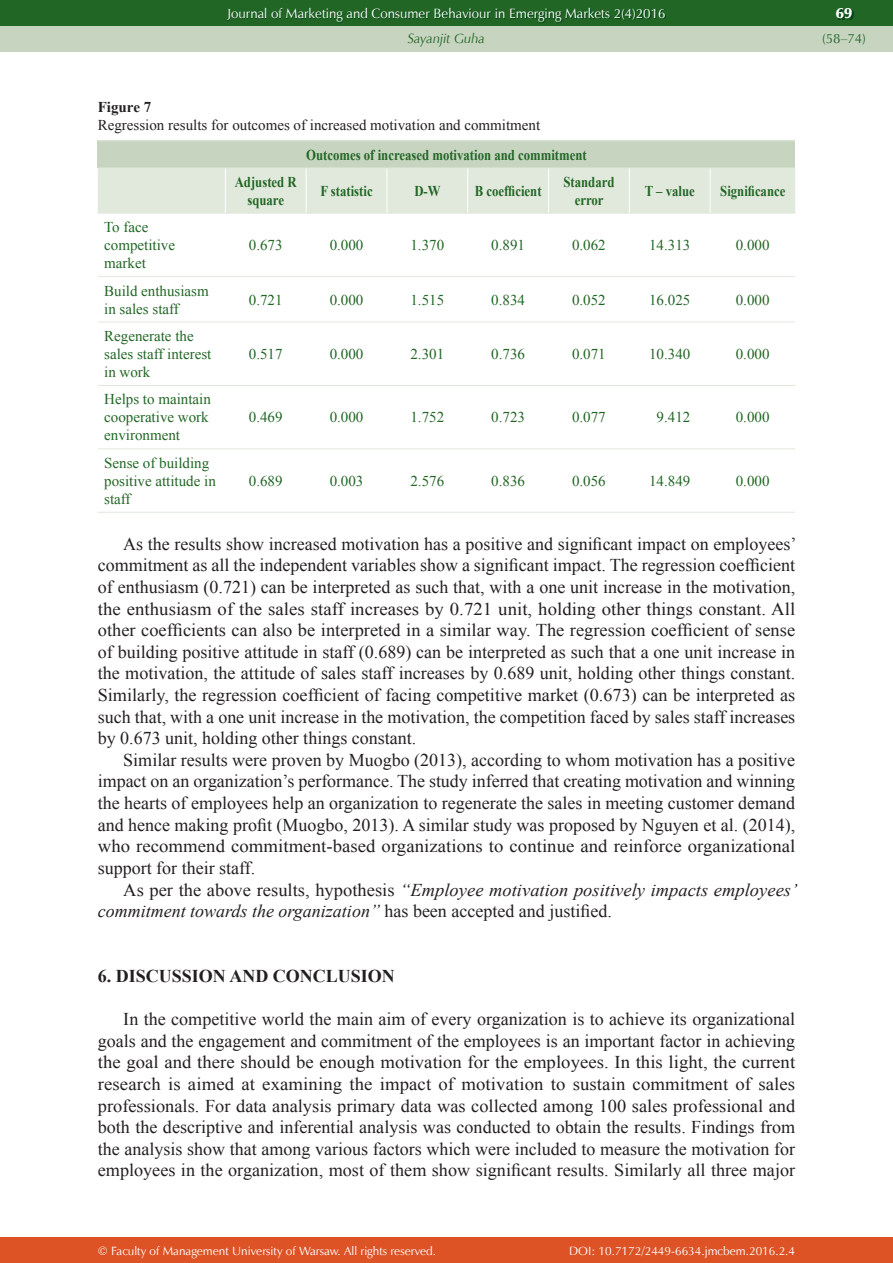
<style>
.page{position:relative;width:893px;height:1263px;background:#fff}
.page>*{position:absolute;margin:0;border:0;box-sizing:border-box;transform-origin:0 0}
.t1{font:18px/21.6px "Times New Roman";color:#231f20;text-align:justify}
.t2{font:italic 18px/21.6px "Times New Roman";color:#231f20}
.t3{font:700 18px "Times New Roman";color:#231f20}
.t4{font:15px/18px "Times New Roman";color:#226625}
.t5{font:700 15px/18px "Times New Roman";color:#226625;text-align:center;scale:.85 1}
.t6{font:15px "Times New Roman";color:#231f20}
.t7{font:700 15px "Times New Roman";color:#231f20}
.t8{font:15px "Zapf Humnst Ult EU";color:#fff}
.t9{font:13.5px "Zapf Humnst EU";color:#fff}
.t10{font:italic 13.5px "Zapf Humnst EU";color:#226625}
.t11{font:13.5px "Zapf Humnst EU";color:#226625}
.t12{font:12px "Zapf Humnst EU";color:#fff}
.s1{font-style:normal}
</style>
<div class="page">
<div style="left:0;top:0;width:893px;height:51px;background:#c6d4c0"></div>
<div style="left:0;top:1237px;width:893px;height:26px;background:#dd5326"></div>
<div style="left:0;top:0;width:893px;height:26px;background:#226625"></div>
<img style="left:228px;top:9px;width:438px;height:14px">
<img style="left:837px;top:10px;width:16px;height:10px">
<div style="left:98px;top:141px;width:697px;height:27px;background:#c6d4c0"></div>
<div style="left:98px;top:169px;width:697px;height:44px;background:#e1e9dd"></div>
<hr style="left:98px;top:140px;width:697px;height:1px;background:#e1e9dd">
<hr style="left:98px;top:168px;width:697px;height:1px;background:#e1e9dd">
<hr style="left:98px;top:213px;width:697px;height:1px;background:#e1e9dd">
<hr style="left:98px;top:276px;width:697px;height:1px;background:#e1e9dd">
<hr style="left:98px;top:322px;width:697px;height:1px;background:#e1e9dd">
<hr style="left:98px;top:385px;width:697px;height:1px;background:#e1e9dd">
<hr style="left:98px;top:448px;width:697px;height:1px;background:#e1e9dd">
<hr style="left:98px;top:512px;width:697px;height:1px;background:#e1e9dd">
<hr style="left:225px;top:168px;width:1px;height:45px;background:#fff">
<hr style="left:306px;top:168px;width:1px;height:45px;background:#fff">
<hr style="left:387px;top:168px;width:1px;height:45px;background:#fff">
<hr style="left:467px;top:168px;width:1px;height:45px;background:#fff">
<hr style="left:548px;top:168px;width:1px;height:45px;background:#fff">
<hr style="left:629px;top:168px;width:1px;height:45px;background:#fff">
<hr style="left:710px;top:168px;width:1px;height:45px;background:#fff">
<p class="t9" style="left:227px;top:5px;width:440px">Journal of Marketing and Consumer Behaviour in Emerging Markets 2(4)2016</p>
<p class="t10" style="left:408px;top:30px;width:79px">Sayanjit Guha</p>
<p class="t7" style="left:98px;top:99px;width:55px">Figure 7</p>
<p class="t6" style="left:98px;top:117px;width:444px">Regression results for outcomes of increased motivation and commitment</p>
<p class="t5" style="left:306px;top:145px;width:332px">Outcomes of increased motivation and commitment</p>
<p class="t5" style="left:235px;top:173px;width:74px">Adjusted R square</p>
<p class="t5" style="left:320px;top:182px;width:63px">F statistic</p>
<p class="t5" style="left:414px;top:182px;width:32px">D-W</p>
<p class="t5" style="left:475px;top:182px;width:80px">B coefficient</p>
<p class="t5" style="left:563px;top:173px;width:62px">Standard error</p>
<p class="t5" style="left:645px;top:182px;width:60px">T – value</p>
<p class="t5" style="left:720px;top:182px;width:78px">Significance</p>
<p class="t4" style="left:104px;top:218px;width:72px">To face competitive market</p>
<p class="t4" style="left:249px;top:236px;width:35px">0.673</p>
<p class="t4" style="left:330px;top:236px;width:35px">0.000</p>
<p class="t4" style="left:410px;top:236px;width:35px">1.370</p>
<p class="t4" style="left:491px;top:236px;width:35px">0.891</p>
<p class="t4" style="left:572px;top:236px;width:35px">0.062</p>
<p class="t4" style="left:649px;top:236px;width:43px">14.313</p>
<p class="t4" style="left:736px;top:236px;width:35px">0.000</p>
<p class="t4" style="left:104px;top:281px;width:106px">Build enthusiasm in sales staff</p>
<p class="t4" style="left:249px;top:290px;width:35px">0.721</p>
<p class="t4" style="left:330px;top:290px;width:35px">0.000</p>
<p class="t4" style="left:410px;top:290px;width:35px">1.515</p>
<p class="t4" style="left:491px;top:290px;width:35px">0.834</p>
<p class="t4" style="left:572px;top:290px;width:35px">0.052</p>
<p class="t4" style="left:649px;top:290px;width:43px">16.025</p>
<p class="t4" style="left:736px;top:290px;width:35px">0.000</p>
<p class="t4" style="left:104px;top:327px;width:109px">Regenerate the sales staff interest in work</p>
<p class="t4" style="left:249px;top:345px;width:35px">0.517</p>
<p class="t4" style="left:330px;top:345px;width:35px">0.000</p>
<p class="t4" style="left:410px;top:345px;width:35px">2.301</p>
<p class="t4" style="left:491px;top:345px;width:35px">0.736</p>
<p class="t4" style="left:572px;top:345px;width:35px">0.071</p>
<p class="t4" style="left:649px;top:345px;width:43px">10.340</p>
<p class="t4" style="left:736px;top:345px;width:35px">0.000</p>
<p class="t4" style="left:104px;top:390px;width:108px">Helps to maintain cooperative work environment</p>
<p class="t4" style="left:104px;top:454px;width:113px">Sense of building positive attitude in staff</p>
<p class="t4" style="left:249px;top:408px;width:35px">0.469</p>
<p class="t4" style="left:330px;top:408px;width:35px">0.000</p>
<p class="t4" style="left:410px;top:408px;width:35px">1.752</p>
<p class="t4" style="left:491px;top:408px;width:35px">0.723</p>
<p class="t4" style="left:572px;top:408px;width:35px">0.077</p>
<p class="t4" style="left:657px;top:408px;width:35px">9.412</p>
<p class="t4" style="left:736px;top:408px;width:35px">0.000</p>
<p class="t4" style="left:249px;top:472px;width:35px">0.689</p>
<p class="t4" style="left:330px;top:472px;width:35px">0.003</p>
<p class="t4" style="left:410px;top:472px;width:35px">2.576</p>
<p class="t4" style="left:491px;top:472px;width:35px">0.836</p>
<p class="t4" style="left:572px;top:472px;width:35px">0.056</p>
<p class="t4" style="left:649px;top:472px;width:43px">14.849</p>
<p class="t4" style="left:736px;top:472px;width:35px">0.000</p>
<p class="t1" style="left:98px;top:533px;width:700px;text-indent:26px">As the results show increased motivation has a positive and significant impact on employees’ commitment as all the independent variables show a significant impact. The regression coefficient of enthusiasm (0.721) can be interpreted as such that, with a one unit increase in the motivation, the enthusiasm of the sales staff increases by 0.721 unit, holding other things constant. All other coefficients can also be interpreted in a similar way. The regression coefficient of sense of building positive attitude in staff (0.689) can be interpreted as such that a one unit increase in the motivation, the attitude of sales staff increases by 0.689 unit, holding other things constant.<br>Similarly, the regression coefficient of facing competitive market (0.673) can be interpreted as such that, with a one unit increase in the motivation, the competition faced by sales staff increases by 0.673 unit, holding other things constant.</p>
<p class="t1" style="left:98px;top:749px;width:699px;text-indent:26px">Similar results were proven by Muogbo (2013), according to whom motivation has a positive impact on an organization’s performance. The study inferred that creating motivation and winning the hearts of employees help an organization to regenerate the sales in meeting customer demand and hence making profit (Muogbo, 2013). A similar study was proposed by Nguyen et al. (2014), who recommend commitment-based organizations to continue and reinforce organizational support for their staff.</p>
<p class="t2" style="left:98px;top:879px;width:701px;text-indent:26px"><span class="s1">As per the above results, hypothesis</span> “Employee motivation positively impacts employees’ commitment towards the organization” <span class="s1">has been accepted and justified.</span></p>
<p class="t3" style="left:98px;top:966px;width:299px">6. DISCUSSION AND CONCLUSION</p>
<p class="t1" style="left:98px;top:1008px;width:699px;text-indent:26px">In the competitive world the main aim of every organization is to achieve its organizational goals and the engagement and commitment of the employees is an important factor in achieving the goal and there should be enough motivation for the employees. In this light, the current research is aimed at examining the impact of motivation to sustain commitment of sales professionals. For data analysis primary data was collected among 100 sales professional and both the descriptive and inferential analysis was conducted to obtain the results. Findings from the analysis show that among various factors which were included to measure the motivation for employees in the organization, most of them show significant results. Similarly all three major</p>
<p class="t8" style="left:836px;top:4px;width:18px">69</p>
<p class="t11" style="left:822px;top:30px;width:45px">(58–74)</p>
<p class="t12" style="left:98px;top:1243px;width:340px">© Faculty of Management University of Warsaw. All rights reserved.</p>
<p class="t12" style="left:569px;top:1243px;width:227px">DOI: 10.7172/2449-6634.jmcbem.2016.2.4</p>
</div>
